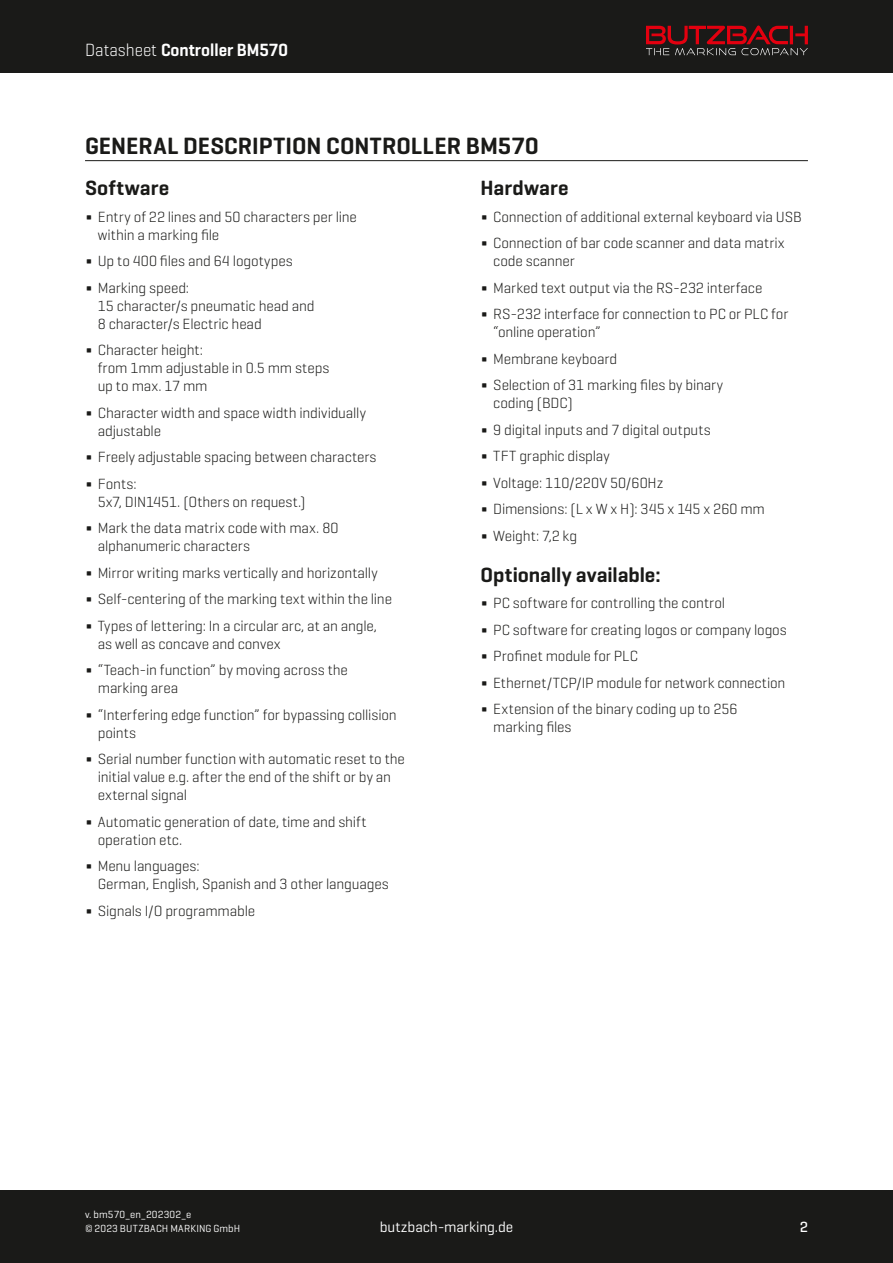
<style>
.page{position:relative;width:893px;height:1263px;background:#fff}
.page>*{position:absolute;margin:0;border:0;box-sizing:border-box;transform-origin:0 0}
.t1{font:600 24px "Geogrotesque";letter-spacing:.005em;color:#1a1a18}
.t2{font:600 21px "Geogrotesque";color:#1a1a18}
.t3{font:600 18px "Geogrotesque";color:#fff;scale:.94 1}
.t4{font:300 15px/26.5px "Geogrotesque";letter-spacing:-.01em;color:#1a1a18}
.t5{font:15px "Geogrotesque";letter-spacing:-.01em;color:#fff}
.t6{font:500 15px "Geogrotesque";color:#fff}
.t7{font:10.5px/13.5px "Geogrotesque";letter-spacing:.015em;color:#fff}
.s1{font-weight:300}
.s2{font-size:21px}
</style>
<div class="page">
<div style="left:0;top:0;width:893px;height:72px;background:#1a1a18"></div>
<div style="left:0;top:1191px;width:893px;height:72px;background:#1a1a18"></div>
<svg style="left:646px;top:26px;width:162px;height:29px"></svg>
<hr style="left:85px;top:160px;width:723px;height:1px;background:#1a1a18">
<p class="t3" style="left:85px;top:39px;width:217px"><span class="s1">Datasheet</span> Controller BM570</p>
<h1 class="t1" style="left:85px;top:131px;width:270px">GENERAL DESCRIPTION Controller</h1>
<h1 class="t1" style="left:466px;top:131px;width:74px">BM570</h1>
<h2 class="t2" style="left:85px;top:175px;width:86px">Software</h2>
<p class="t4" style="left:98px;top:207px;width:261px;line-height:18px;text-indent:-13px"><span class="s2">Δ</span> Entry of 22 lines and 50 characters per line within a marking file</p>
<p class="t4" style="left:85px;top:247px;width:209px"><span class="s2">Δ</span> Up to 400 files and 64 logotypes<br><span class="s2">Δ</span> Marking speed:</p>
<p class="t4" style="left:98px;top:296px;width:218px;line-height:18px">15 character/s pneumatic head and<br>8 character/s Electric head</p>
<p class="t4" style="left:98px;top:340px;width:233px;line-height:18px;text-indent:-13px"><span class="s2">Δ</span> Character height:<br>from 1mm adjustable in 0.5 mm steps up to max. 17 mm</p>
<p class="t4" style="left:98px;top:403px;width:270px;line-height:18px;text-indent:-13px"><span class="s2">Δ</span> Character width and space width individually adjustable</p>
<p class="t4" style="left:85px;top:443px;width:293px"><span class="s2">Δ</span> Freely adjustable spacing between characters<br><span class="s2">Δ</span> Fonts:</p>
<p class="t4" style="left:85px;top:488px;width:255px;text-indent:13px">5x7, DIN1451. (Others on request.)<br><span class="s2">Δ</span> Mark the data matrix code with max. 80</p>
<p class="t4" style="left:85px;top:532px;width:308px;text-indent:13px">alphanumeric characters<br><span class="s2">Δ</span> Mirror writing marks vertically and horizontally<br><span class="s2">Δ</span> Self-centering of the marking text within the line <span class="s2">Δ</span> Types of lettering: In a circular arc, at an angle,</p>
<p class="t4" style="left:85px;top:630px;width:264px;text-indent:13px">as well as concave and convex<br><span class="s2">Δ</span> “Teach-in function” by moving across the</p>
<p class="t4" style="left:85px;top:674px;width:313px;text-indent:13px">marking area<br><span class="s2">Δ</span> “Interfering edge function” for bypassing collision</p>
<p class="t4" style="left:85px;top:719px;width:321px;text-indent:13px">points<br><span class="s2">Δ</span> Serial number function with automatic reset to the</p>
<p class="t4" style="left:98px;top:768px;width:295px;line-height:18px">initial value e.g. after the end of the shift or by an external signal</p>
<p class="t4" style="left:98px;top:812px;width:270px;line-height:18px;text-indent:-13px"><span class="s2">Δ</span> Automatic generation of date, time and shift operation etc.</p>
<p class="t4" style="left:98px;top:857px;width:292px;line-height:18px;text-indent:-13px"><span class="s2">Δ</span> Menu languages:<br>German, English, Spanish and 3 other languages</p>
<p class="t4" style="left:85px;top:897px;width:172px"><span class="s2">Δ</span> Signals I/O programmable</p>
<h2 class="t2" style="left:480px;top:175px;width:90px">Hardware</h2>
<p class="t4" style="left:480px;top:203px;width:323px"><span class="s2">Δ</span> Connection of additional external keyboard via USB<br><span class="s2">Δ</span> Connection of bar code scanner and data matrix</p>
<p class="t4" style="left:480px;top:247px;width:309px;text-indent:13px">code scanner<br><span class="s2">Δ</span> Marked text output via the RS-232 interface<br><span class="s2">Δ</span> RS-232 interface for connection to PC or PLC for</p>
<p class="t4" style="left:480px;top:318px;width:244px;text-indent:13px">“online operation”<br><span class="s2">Δ</span> Membrane keyboard<br><span class="s2">Δ</span> Selection of 31 marking files by binary</p>
<p class="t4" style="left:480px;top:389px;width:286px;text-indent:13px">coding (BDC)<br><span class="s2">Δ</span> 9 digital inputs and 7 digital outputs<br><span class="s2">Δ</span> TFT graphic display<br><span class="s2">Δ</span> Voltage: 110/220V 50/60Hz<br><span class="s2">Δ</span> Dimensions: (L x W x H): 345 x 145 x 260 mm<br><span class="s2">Δ</span> Weight: 7,2 kg</p>
<h2 class="t2" style="left:480px;top:561px;width:182px">Optionally available:</h2>
<p class="t4" style="left:480px;top:589px;width:308px"><span class="s2">Δ</span> PC software for controlling the control<br><span class="s2">Δ</span> PC software for creating logos or company logos <span class="s2">Δ</span> Profinet module for PLC<br><span class="s2">Δ</span> Ethernet/TCP/IP module for network connection <span class="s2">Δ</span> Extension of the binary coding up to 256</p>
<p class="t4" style="left:493px;top:713px;width:80px">marking files</p>
<p class="t7" style="left:85px;top:1207px;width:157px">v. bm570_en_202302_e<br>© 2023 BUTZBACH MARKING GmbH</p>
<p class="t5" style="left:380px;top:1217px;width:135px">butzbach-marking.de</p>
<p class="t6" style="left:800px;top:1217px;width:10px">2</p>
</div>
